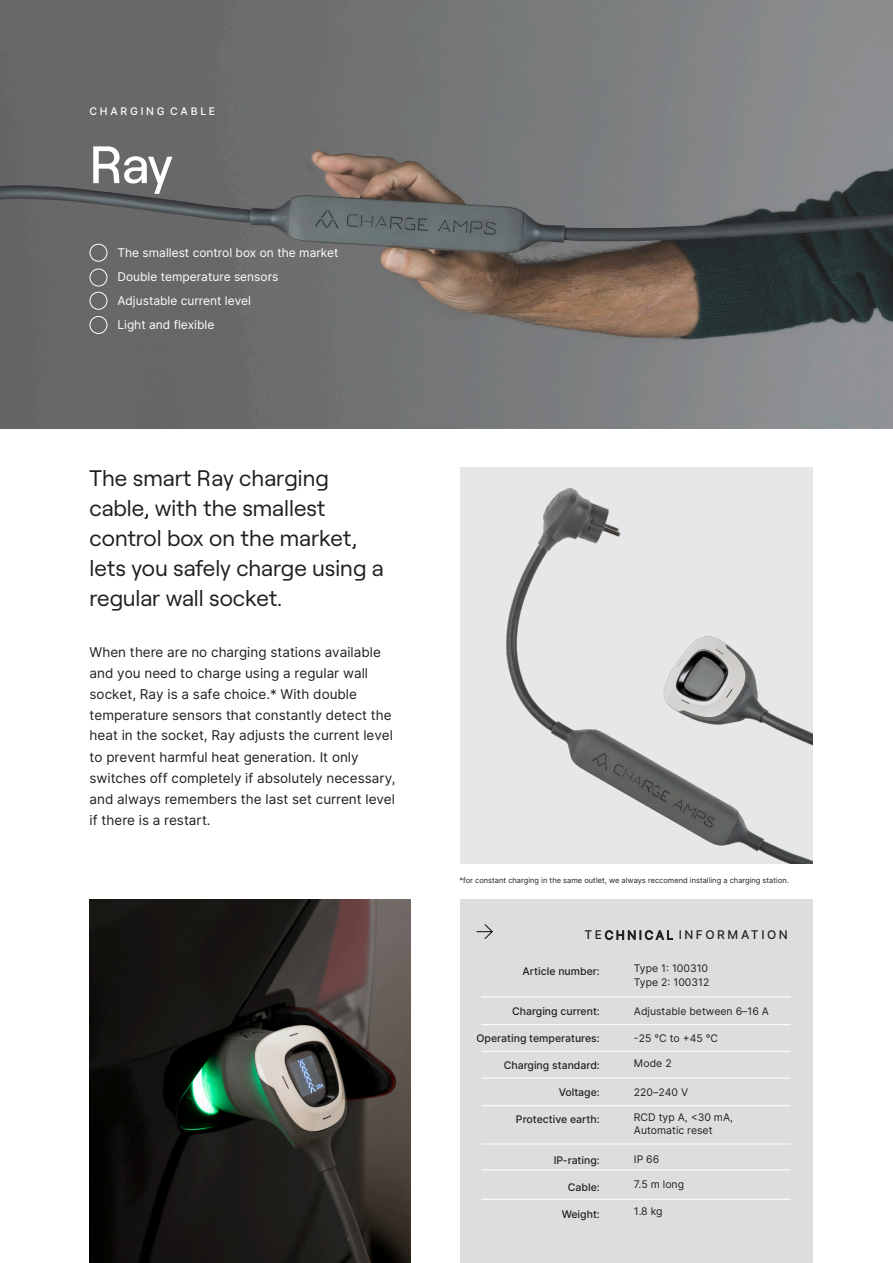
<style>
.page{position:relative;width:893px;height:1263px;background:#fff}
.page>*{position:absolute;margin:0;border:0;box-sizing:border-box;transform-origin:0 0}
.t1{font:500 52.5px "Roobert";color:#fff}
.t2{font:22.5px/30px "Roobert";color:#231f20}
.t3{font:13.5px/21px "Inter";color:#231f20}
.t4{font:12px "Inter";color:#fff}
.t5{font:500 12px "Inter";letter-spacing:.21em;color:#231f20}
.t6{font:10.5px "Inter";color:#231f20}
.t7{font:500 10.5px "Inter";color:#231f20}
.t8{font:500 10.5px "Inter";letter-spacing:.26em;color:#fff}
.t9{font:7.5px "Inter";color:#231f20}
.s1{font-weight:400}
</style>
<div class="page">
<img style="left:0;top:0;width:893px;height:428px">
<img style="left:460px;top:468px;width:352px;height:396px">
<div style="left:460px;top:900px;width:352px;height:363px;background:#dcdddf"></div>
<svg style="left:476px;top:924px;width:17px;height:16px"></svg>
<hr style="left:481px;top:996px;width:310px;height:1px;background:#fff">
<hr style="left:481px;top:1024px;width:310px;height:1px;background:#fff">
<hr style="left:481px;top:1051px;width:310px;height:1px;background:#fff">
<hr style="left:481px;top:1078px;width:310px;height:1px;background:#fff">
<hr style="left:481px;top:1105px;width:310px;height:1px;background:#fff">
<hr style="left:481px;top:1144px;width:310px;height:1px;background:#fff">
<hr style="left:481px;top:1169px;width:310px;height:1px;background:#fff">
<div style="left:90px;top:244px;width:17px;height:18px;border:1px solid #fff;border-radius:50%"></div>
<div style="left:90px;top:269px;width:17px;height:17px;border:1px solid #fff;border-radius:50%"></div>
<div style="left:90px;top:292px;width:17px;height:18px;border:1px solid #fff;border-radius:50%"></div>
<div style="left:90px;top:316px;width:17px;height:18px;border:1px solid #fff;border-radius:50%"></div>
<hr style="left:481px;top:1199px;width:310px;height:1px;background:#fff">
<img style="left:90px;top:900px;width:321px;height:363px">
<p class="t8" style="left:90px;top:103px;width:127px">CHARGING CABLE</p>
<p class="t1" style="left:90px;top:125px;width:85px">Ray</p>
<p class="t4" style="left:117px;top:244px;width:223px">The smallest control box on the market</p>
<p class="t4" style="left:117px;top:268px;width:163px">Double temperature sensors</p>
<p class="t4" style="left:117px;top:292px;width:135px">Adjustable current level</p>
<p class="t4" style="left:117px;top:316px;width:98px">Light and flexible</p>
<p class="t2" style="left:90px;top:461px;width:296px">The smart Ray charging cable, with the smallest control box on the market, lets you safely charge using a regular wall socket.</p>
<p class="t3" style="left:90px;top:640px;width:307px">When there are no charging stations available and you need to charge using a regular wall socket, Ray is a safe choice.* With double temperature sensors that constantly detect the heat in the socket, Ray adjusts the current level to prevent harmful heat generation. It only switches off completely if absolutely necessary, and always remembers the last set current level if there is a restart.</p>
<p class="t9" style="left:460px;top:875px;width:331px">*for constant charging in the same outlet, we always reccomend installing a charging station.</p>
<p class="t5" style="left:584px;top:926px;width:205px">TE<span class="s1">CHNICAL</span> INFORMATION</p>
<p class="t6" style="left:634px;top:961px;width:76px">Type 1: 100310</p>
<p class="t6" style="left:634px;top:974px;width:77px">Type 2: 100312</p>
<p class="t6" style="left:634px;top:1003px;width:137px">Adjustable between 6–16 A</p>
<p class="t6" style="left:634px;top:1030px;width:86px">-25 °C to +45 °C</p>
<p class="t6" style="left:634px;top:1055px;width:39px">Mode 2</p>
<p class="t6" style="left:634px;top:1084px;width:56px">220–240 V</p>
<p class="t6" style="left:634px;top:1109px;width:101px">RCD typ A, &lt;30 mA,</p>
<p class="t6" style="left:634px;top:1123px;width:80px">Automatic reset</p>
<p class="t6" style="left:634px;top:1152px;width:27px">IP 66</p>
<p class="t6" style="left:634px;top:1177px;width:52px">7.5 m long</p>
<p class="t6" style="left:634px;top:1204px;width:30px">1.8 kg</p>
<p class="t7" style="left:523px;top:963px;width:79px">Article number:</p>
<p class="t7" style="left:512px;top:1004px;width:89px">Charging current:</p>
<p class="t7" style="left:477px;top:1030px;width:125px">Operating temperatures:</p>
<p class="t7" style="left:504px;top:1057px;width:98px">Charging standard:</p>
<p class="t7" style="left:559px;top:1084px;width:43px">Voltage:</p>
<p class="t7" style="left:516px;top:1111px;width:85px">Protective earth:</p>
<p class="t7" style="left:554px;top:1152px;width:48px">IP-rating:</p>
<p class="t7" style="left:568px;top:1179px;width:34px">Cable:</p>
<p class="t7" style="left:562px;top:1206px;width:40px">Weight:</p>
</div>
